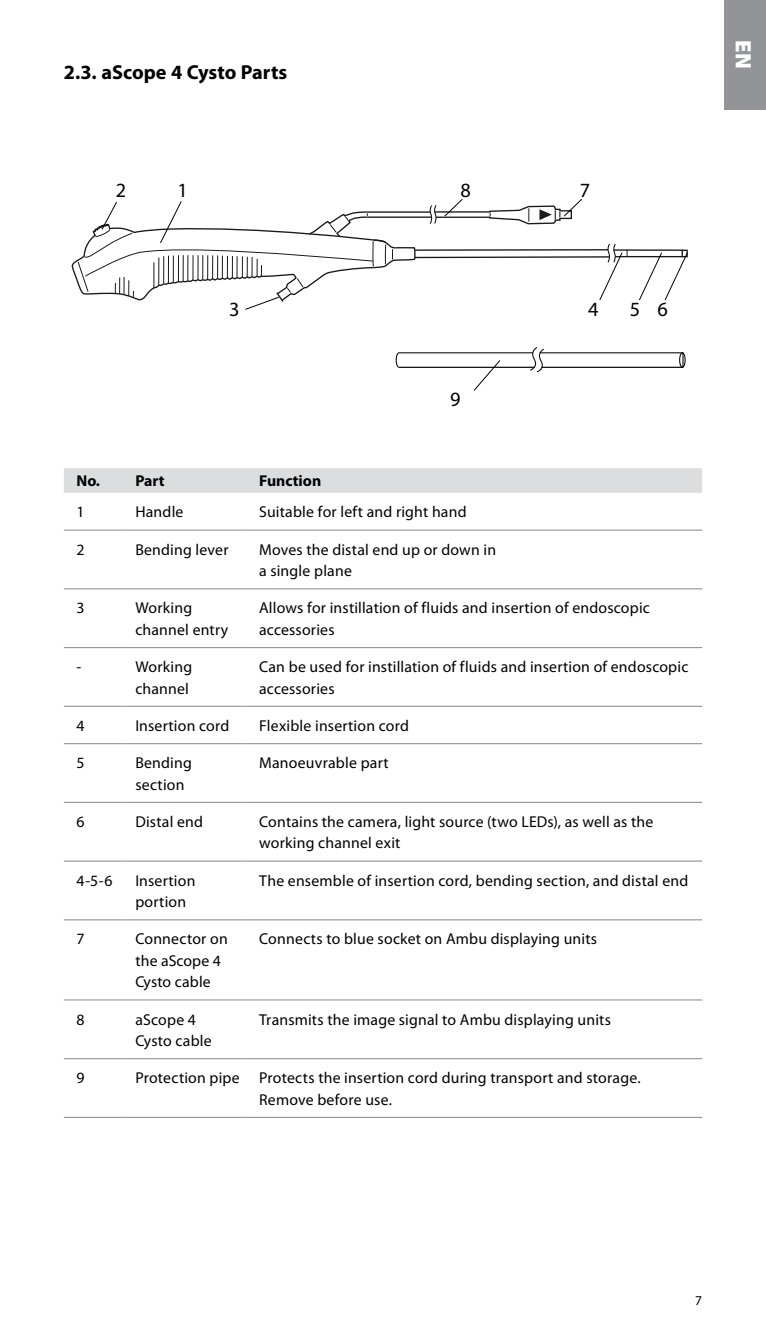
<style>
.page{position:relative;width:766px;height:1340px;background:#fff}
.page>*{position:absolute;margin:0;border:0;box-sizing:border-box;transform-origin:0 0}
.t1{font:900 22.5px "Myriad Pro";color:#fff}
.t2{font:700 20.25px "Myriad Pro";color:#000}
.t3{font:20.25px "Myriad Pro";color:#000}
.t4{font:15.75px/21.4px "Myriad Pro";letter-spacing:.015em;color:#000}
.t5{font:700 15.75px "Myriad Pro";color:#000}
.t6{font:13.5px "Myriad Pro";color:#000}
</style>
<div class="page">
<div style="left:724px;top:0;width:41px;height:110px;background:#939498"></div>
<hr style="left:367px;top:211px;width:63px;height:2px;background:#1e1919">
<hr style="left:367px;top:216px;width:64px;height:2px;background:#1e1919">
<hr style="left:415px;top:249px;width:193px;height:2px;background:#1e1919">
<hr style="left:414px;top:256px;width:195px;height:2px;background:#1e1919">
<svg style="left:598px;top:244px;width:90px;height:57px"></svg>
<svg style="left:429px;top:199px;width:153px;height:26px"></svg>
<svg style="left:72px;top:201px;width:344px;height:109px"></svg>
<div style="left:679px;top:352px;width:6px;height:16px;border:1px solid #000;border-radius:50%"></div>
<svg style="left:395px;top:347px;width:288px;height:44px"></svg>
<div style="left:64px;top:468px;width:638px;height:25px;background:#dcddde"></div>
<hr style="left:64px;top:529px;width:58px;height:1px;background:#939498">
<hr style="left:122px;top:529px;width:124px;height:1px;background:#939498">
<hr style="left:246px;top:529px;width:456px;height:1px;background:#939498">
<hr style="left:64px;top:588px;width:58px;height:1px;background:#939498">
<hr style="left:122px;top:588px;width:124px;height:1px;background:#939498">
<hr style="left:246px;top:588px;width:456px;height:1px;background:#939498">
<hr style="left:64px;top:647px;width:58px;height:1px;background:#939498">
<hr style="left:122px;top:647px;width:124px;height:1px;background:#939498">
<hr style="left:246px;top:647px;width:456px;height:1px;background:#939498">
<hr style="left:64px;top:705px;width:58px;height:2px;background:#939498">
<hr style="left:122px;top:705px;width:124px;height:2px;background:#939498">
<hr style="left:246px;top:705px;width:456px;height:2px;background:#939498">
<hr style="left:64px;top:743px;width:58px;height:1px;background:#939498">
<hr style="left:122px;top:743px;width:124px;height:1px;background:#939498">
<hr style="left:246px;top:743px;width:456px;height:1px;background:#939498">
<hr style="left:64px;top:801px;width:58px;height:2px;background:#939498">
<hr style="left:122px;top:801px;width:124px;height:2px;background:#939498">
<hr style="left:246px;top:801px;width:456px;height:2px;background:#939498">
<hr style="left:64px;top:860px;width:58px;height:1px;background:#939498">
<hr style="left:122px;top:860px;width:124px;height:1px;background:#939498">
<hr style="left:246px;top:860px;width:456px;height:1px;background:#939498">
<hr style="left:64px;top:919px;width:58px;height:1px;background:#939498">
<hr style="left:122px;top:919px;width:124px;height:1px;background:#939498">
<hr style="left:246px;top:919px;width:456px;height:1px;background:#939498">
<hr style="left:64px;top:999px;width:58px;height:1px;background:#939498">
<hr style="left:122px;top:999px;width:124px;height:1px;background:#939498">
<hr style="left:246px;top:999px;width:456px;height:1px;background:#939498">
<hr style="left:64px;top:1058px;width:58px;height:1px;background:#939498">
<hr style="left:122px;top:1058px;width:124px;height:1px;background:#939498">
<hr style="left:246px;top:1058px;width:456px;height:1px;background:#939498">
<hr style="left:64px;top:1116px;width:58px;height:1px;background:#939498">
<hr style="left:122px;top:1116px;width:124px;height:1px;background:#939498">
<hr style="left:246px;top:1116px;width:456px;height:1px;background:#939498">
<p class="t2" style="left:64px;top:59px;width:225px">2.3. aScope 4 Cysto Parts</p>
<p class="t3" style="left:116px;top:177px;width:12px">2</p>
<p class="t3" style="left:177px;top:177px;width:12px">1</p>
<p class="t3" style="left:229px;top:297px;width:12px">3</p>
<p class="t3" style="left:460px;top:178px;width:12px">8</p>
<p class="t3" style="left:579px;top:178px;width:12px">7</p>
<p class="t3" style="left:450px;top:387px;width:12px">9</p>
<p class="t3" style="left:588px;top:297px;width:12px">4</p>
<p class="t3" style="left:629px;top:296px;width:40px">5 6</p>
<p class="t5" style="left:77px;top:471px;width:89px">No. Part</p>
<p class="t5" style="left:259px;top:471px;width:64px">Function</p>
<p class="t4" style="left:77px;top:501px;width:10px">1</p>
<p class="t4" style="left:135px;top:501px;width:50px">Handle</p>
<p class="t4" style="left:259px;top:501px;width:209px">Suitable for left and right hand</p>
<p class="t4" style="left:77px;top:538px;width:10px">2</p>
<p class="t4" style="left:135px;top:538px;width:95px">Bending lever</p>
<p class="t4" style="left:259px;top:538px;width:238px">Moves the distal end up or down in a single plane</p>
<p class="t4" style="left:77px;top:597px;width:10px">3</p>
<p class="t4" style="left:135px;top:597px;width:94px">Working channel entry</p>
<p class="t4" style="left:259px;top:597px;width:392px">Allows for instillation of fluids and insertion of endoscopic accessories</p>
<p class="t4" style="left:77px;top:656px;width:6px">-</p>
<p class="t4" style="left:135px;top:656px;width:58px">Working channel</p>
<p class="t4" style="left:259px;top:656px;width:430px">Can be used for instillation of fluids and insertion of endoscopic accessories</p>
<p class="t4" style="left:77px;top:714px;width:10px">4</p>
<p class="t4" style="left:135px;top:714px;width:95px">Insertion cord</p>
<p class="t4" style="left:259px;top:714px;width:151px">Flexible insertion cord</p>
<p class="t4" style="left:77px;top:752px;width:10px">5</p>
<p class="t4" style="left:135px;top:752px;width:58px">Bending section</p>
<p class="t4" style="left:259px;top:752px;width:131px">Manoeuvrable part</p>
<p class="t4" style="left:77px;top:810px;width:10px">6</p>
<p class="t4" style="left:135px;top:810px;width:69px">Distal end</p>
<p class="t4" style="left:259px;top:810px;width:395px">Contains the camera, light source (two LEDs), as well as the working channel exit</p>
<p class="t4" style="left:77px;top:869px;width:37px">4-5-6</p>
<p class="t4" style="left:135px;top:869px;width:62px">Insertion portion</p>
<p class="t4" style="left:259px;top:869px;width:430px">The ensemble of insertion cord, bending section, and distal end</p>
<p class="t4" style="left:77px;top:928px;width:10px">7</p>
<p class="t4" style="left:135px;top:928px;width:94px">Connector on the aScope 4<br>Cysto cable</p>
<p class="t4" style="left:259px;top:928px;width:339px">Connects to blue socket on Ambu displaying units</p>
<p class="t4" style="left:77px;top:1008px;width:10px">8</p>
<p class="t4" style="left:135px;top:1008px;width:78px">aScope 4<br>Cysto cable</p>
<p class="t4" style="left:259px;top:1008px;width:353px">Transmits the image signal to Ambu displaying units</p>
<p class="t4" style="left:77px;top:1067px;width:10px">9</p>
<p class="t4" style="left:259px;top:1067px;width:383px;text-indent:-124px">Protection pipe Protects the insertion cord during transport and storage.<br>Remove before use.</p>
<h1 class="t1" style="left:756px;top:40px;width:30px;rotate:90deg">EN</h1>
<p class="t6" style="left:695px;top:1292px;width:8px">7</p>
</div>
